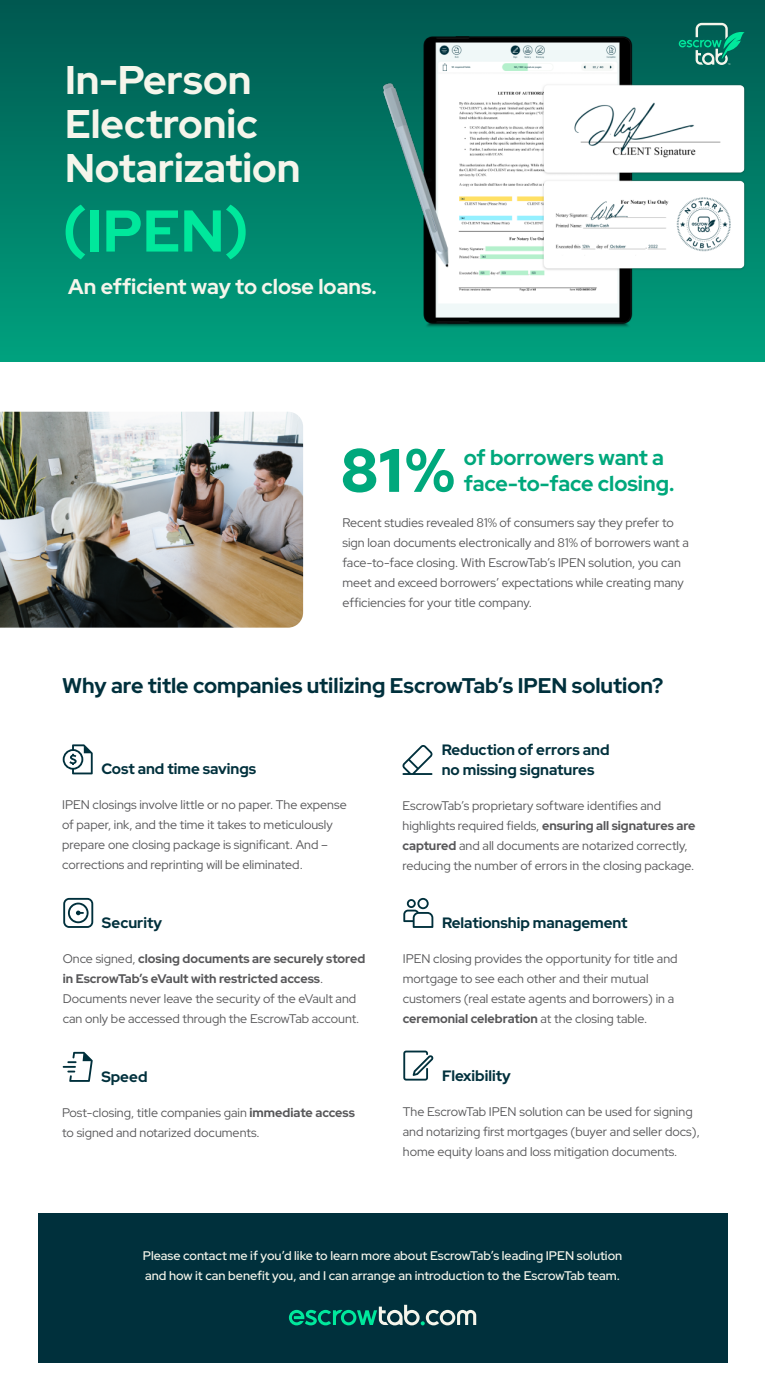
<style>
.page{position:relative;width:765px;height:1400px;background:#fff}
.page>*{position:absolute;margin:0;border:0;box-sizing:border-box;transform-origin:0 0}
.t1{font:900 61.25px "Red Hat Display";color:#00a87c}
.t2{font:700 58.75px "Red Hat Display";color:#00e89c}
.t3{font:700 40px/43.8px "Red Hat Display";color:#f5f5eb}
.t4{font:700 21.25px "Red Hat Display";color:#00303c}
.t5{font:700 21.25px/26.2px "Red Hat Display";color:#00a87c}
.t6{font:700 21.25px "Red Hat Display";color:#f5f5eb}
.t7{font:700 15px/20px "Red Hat Display";color:#00303c}
.t8{font:12.5px/20px "Red Hat Display";color:#575759}
.t9{font:500 12.5px/20px "Red Hat Display";color:#f5f5eb}
.s1{font-weight:700}
</style>
<div class="page">
<div style="left:38px;top:1213px;width:690px;height:149px;background:#00303c"></div>
<div style="left:0;top:0;width:765px;height:362px;background:linear-gradient(to bottom,#005850,#00a17e)"></div>
<svg style="left:679px;top:23px;width:66px;height:3px"></svg>
<img style="left:0;top:412px;width:303px;height:216px">
<svg style="left:63px;top:744px;width:30px;height:30px"></svg>
<svg style="left:289px;top:1305px;width:187px;height:20px"></svg>
<svg style="left:63px;top:1052px;width:30px;height:30px"></svg>
<svg style="left:402px;top:745px;width:30px;height:30px"></svg>
<svg style="left:403px;top:898px;width:30px;height:30px"></svg>
<svg style="left:63px;top:898px;width:30px;height:30px"></svg>
<svg style="left:403px;top:1051px;width:31px;height:30px"></svg>
<img style="left:353px;top:26px;width:393px;height:308px">
<h3 class="t3" style="left:65px;top:58px;width:237px">In-Person<br>Electronic<br>Notarization</h3>
<h2 class="t2" style="left:62px;top:193px;width:188px">(IPEN)</h2>
<h3 class="t6" style="left:68px;top:273px;width:310px">An efficient way to close loans.</h3>
<h1 class="t1" style="left:340px;top:430px;width:116px">81%</h1>
<h3 class="t5" style="left:464px;top:444px;width:212px">of borrowers want a face-to-face closing.</h3>
<p class="t8" style="left:342px;top:512px;width:348px">Recent studies revealed 81% of consumers say they prefer to sign loan documents electronically and 81% of borrowers want a face-to-face closing. With EscrowTab’s IPEN solution, you can meet and exceed borrowers’ expectations while creating many efficiencies for your title company.</p>
<h3 class="t4" style="left:62px;top:672px;width:603px">Why are title companies utilizing EscrowTab’s IPEN solution?</h3>
<p class="t7" style="left:101px;top:759px;width:156px">Cost and time savings</p>
<p class="t8" style="left:62px;top:795px;width:286px">IPEN closings involve little or no paper. The expense of paper, ink, and the time it takes to meticulously prepare one closing package is significant. And – corrections and reprinting will be eliminated.</p>
<p class="t7" style="left:102px;top:912px;width:62px">Security</p>
<p class="t8" style="left:63px;top:948px;width:304px">Once signed, <span class="s1">closing documents are securely stored in EscrowTab’s eVault with restricted access</span>.<br>Documents never leave the security of the eVault and can only be accessed through the EscrowTab account.</p>
<p class="t7" style="left:101px;top:1066px;width:48px">Speed</p>
<p class="t8" style="left:62px;top:1102px;width:294px">Post-closing, title companies gain <span class="s1">immediate access </span>to signed and notarized documents.</p>
<p class="t7" style="left:442px;top:740px;width:169px">Reduction of errors and no missing signatures</p>
<p class="t8" style="left:402px;top:796px;width:295px">EscrowTab’s proprietary software identifies and highlights required fields, <span class="s1">ensuring all signatures are captured</span> and all documents are notarized correctly, reducing the number of errors in the closing package.</p>
<p class="t7" style="left:442px;top:912px;width:187px">Relationship management</p>
<p class="t8" style="left:403px;top:948px;width:276px">IPEN closing provides the opportunity for title and mortgage to see each other and their mutual customers (real estate agents and borrowers) in a <span class="s1">ceremonial celebration</span> at the closing table.</p>
<p class="t7" style="left:442px;top:1065px;width:70px">Flexibility</p>
<p class="t8" style="left:403px;top:1101px;width:298px">The EscrowTab IPEN solution can be used for signing and notarizing first mortgages (buyer and seller docs), home equity loans and loss mitigation documents.</p>
<p class="t9" style="left:143px;top:1245px;width:481px">Please contact me if you’d like to learn more about EscrowTab’s leading IPEN solution and how it can benefit you, and I can arrange an introduction to the EscrowTab team.</p>
</div>
